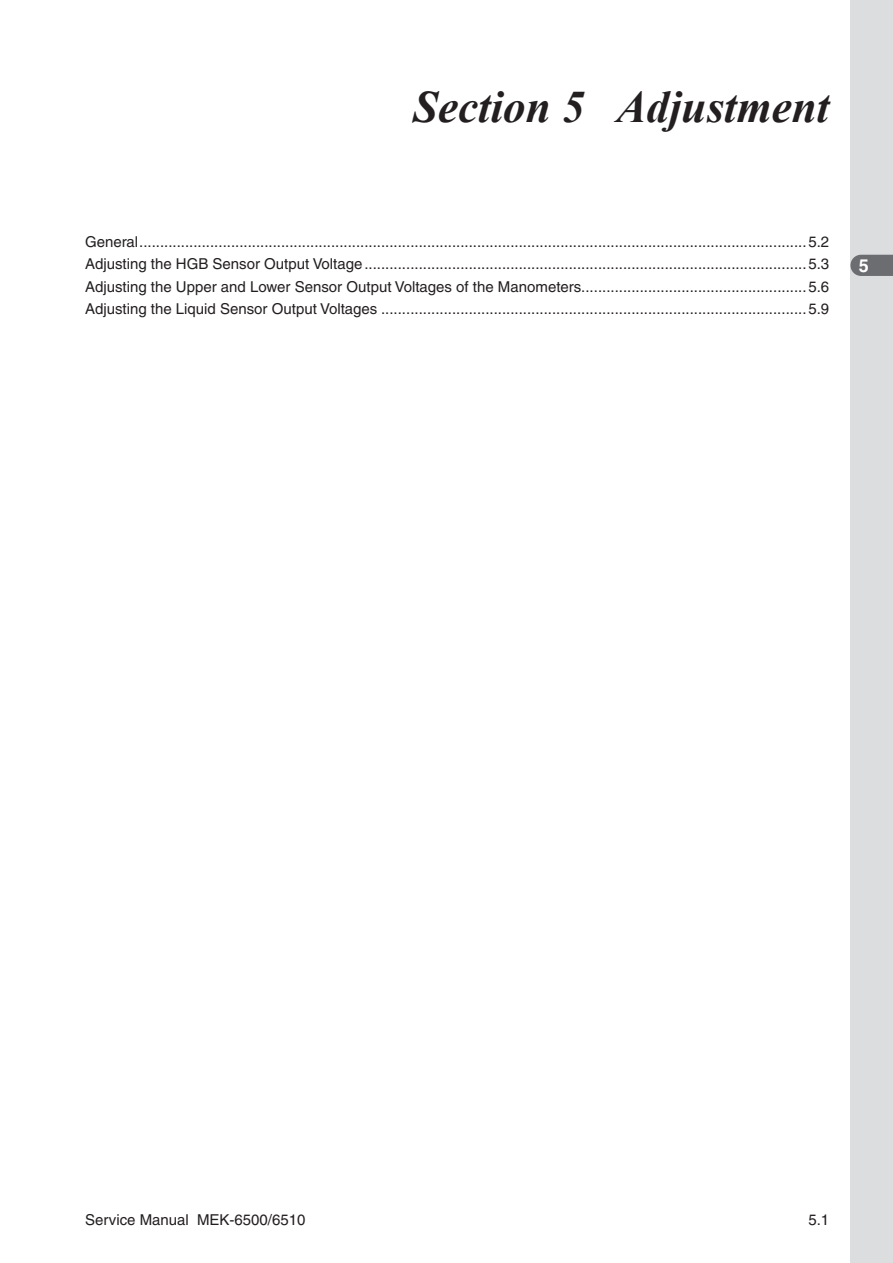
<style>
.page{position:relative;width:893px;height:1263px;background:#fff}
.page>*{position:absolute;margin:0;border:0;box-sizing:border-box;transform-origin:0 0}
.t1{font:italic 700 45px "Times New Roman";color:#231f20}
.t2{font:700 18px "Helvetica";color:#fff}
.t3{font:15px/22.5px "Helvetica";color:#231f20;text-align:justify}
</style>
<div class="page">
<div style="left:850px;top:0;width:43px;height:1263px;background:#dcdddf"></div>
<svg style="left:850px;top:255px;width:43px;height:21px"></svg>
<h1 class="t1" style="left:413px;top:76px;width:417px">Section 5 Adjustment</h1>
<p class="t3" style="left:85px;top:230px;width:746px">General................................................................................................................................................................5.2<br>Adjusting the HGB Sensor Output Voltage..........................................................................................................5.3<br>Adjusting the Upper and Lower Sensor Output Voltages of the Manometers......................................................5.6<br>Adjusting the Liquid Sensor Output Voltages ......................................................................................................5.9</p>
<p class="t2" style="left:859px;top:255px;width:12px">5</p>
<p class="t3" style="left:85px;top:1208px;width:222px">Service Manual MEK-6500/6510</p>
<p class="t3" style="left:808px;top:1208px;width:22px">5.1</p>
</div>
